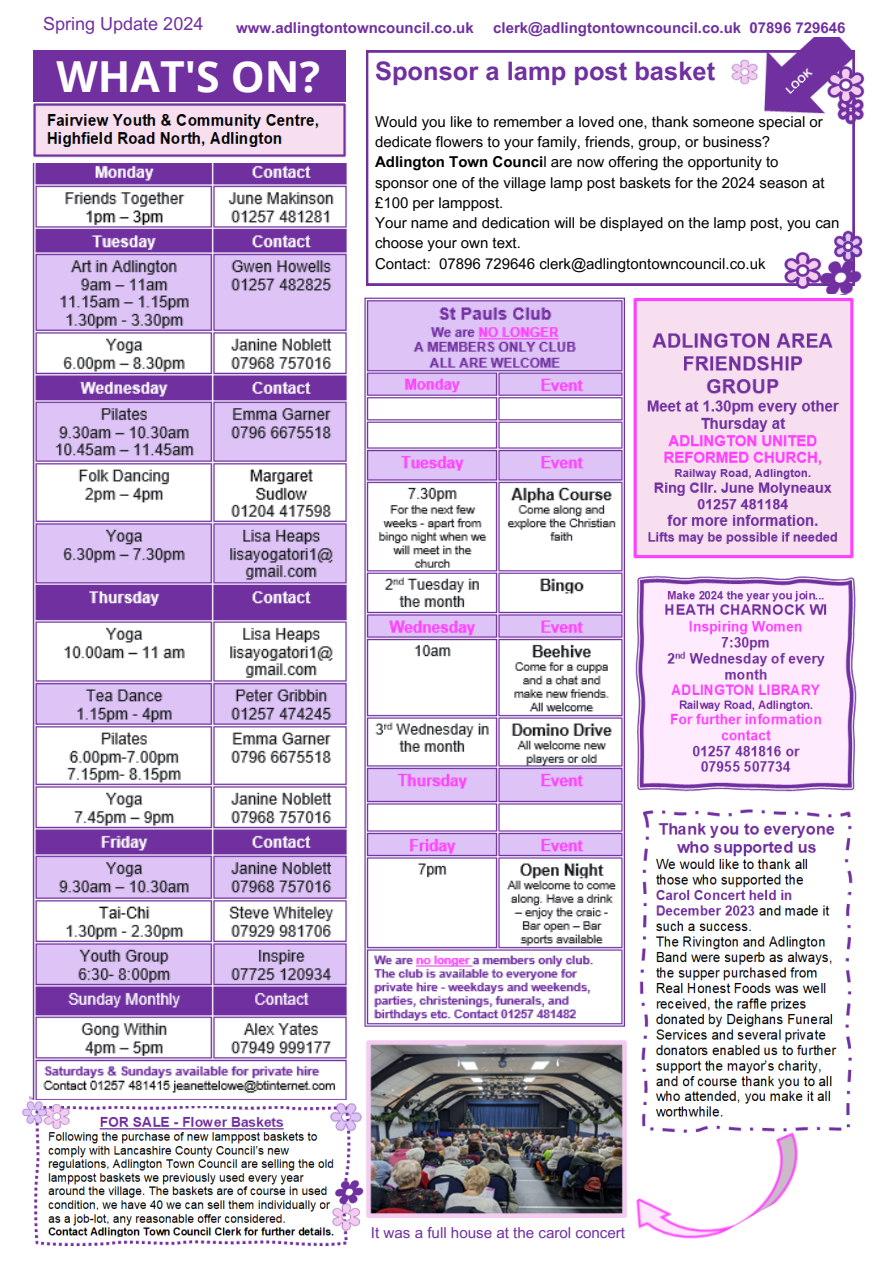
<style>
.page{position:relative;width:893px;height:1264px;background:#fff}
.page>*{position:absolute;margin:0;border:0;box-sizing:border-box;transform-origin:0 0}
.t1{font:700 42.75px "Open Sans";color:#fff}
.t2{font:700 25.5px "Arial MT Pro";color:#7030a0}
.t3{font:18px "Arial MT Pro";color:#7030a0}
.t4{font:15.15px "Arial MT Pro";color:#7030a0}
.t5{font:15px/20.2px "Arial MT Pro";color:#000}
.t6{font:700 15px "Arial MT Pro";color:#7030a0}
.s1{font-weight:700}
</style>
<div class="page">
<div style="left:33px;top:51px;width:313px;height:51px;background:#7030a0"></div>
<img style="left:33px;top:104px;width:313px;height:53px">
<img style="left:32px;top:164px;width:315px;height:935px">
<img style="left:34px;top:1106px;width:316px;height:140px">
<img style="left:317px;top:1088px;width:50px;height:57px">
<img style="left:58px;top:1099px;width:18px;height:34px">
<img style="left:22px;top:1089px;width:36px;height:46px">
<img style="left:325px;top:1216px;width:42px;height:19px">
<img style="left:323px;top:1167px;width:44px;height:49px">
<svg style="left:366px;top:51px;width:488px;height:234px"></svg>
<img style="left:753px;top:37px;width:101px;height:77px">
<img style="left:776px;top:246px;width:26px;height:43px">
<img style="left:802px;top:242px;width:60px;height:53px">
<img style="left:828px;top:227px;width:35px;height:39px">
<img style="left:833px;top:109px;width:31px;height:18px">
<img style="left:819px;top:61px;width:46px;height:48px">
<img style="left:725px;top:55px;width:38px;height:34px">
<img style="left:364px;top:297px;width:260px;height:730px">
<img style="left:633px;top:295px;width:221px;height:263px">
<img style="left:639px;top:809px;width:213px;height:322px">
<img style="left:635px;top:575px;width:222px;height:217px">
<img style="left:367px;top:1040px;width:259px;height:177px">
<img style="left:625px;top:1116px;width:193px;height:123px">
<p class="t3" style="left:43px;top:17px;width:162px">Spring Update 2024</p>
<p class="t6" style="left:236px;top:22px;width:239px">www.adlingtontowncouncil.co.uk</p>
<p class="t6" style="left:493px;top:22px;width:354px">clerk@adlingtontowncouncil.co.uk 07896 729646</p>
<p class="t1" style="left:57px;top:46px;width:265px">WHAT'S ON?</p>
<p class="t2" style="left:375px;top:61px;width:341px">Sponsor a lamp post basket</p>
<p class="t5" style="left:375px;top:113px;width:449px">Would you like to remember a loved one, thank someone special or dedicate flowers to your family, friends, group, or business?</p>
<p class="t5" style="left:375px;top:154px;width:405px"><span class="s1">Adlington Town Counci</span>l are now offering the opportunity to</p>
<p class="t5" style="left:375px;top:174px;width:451px">sponsor one of the village lamp post baskets for the 2024 season at</p>
<p class="t5" style="left:375px;top:194px;width:130px">£100 per lamppost.</p>
<p class="t5" style="left:375px;top:215px;width:466px">Your name and dedication will be displayed on the lamp post, you can choose your own text.</p>
<p class="t5" style="left:375px;top:255px;width:392px">Contact: 07896 729646 clerk@adlingtontowncouncil.co.uk</p>
<p class="t4" style="left:371px;top:1227px;width:256px">It was a full house at the carol concert</p>
</div>
